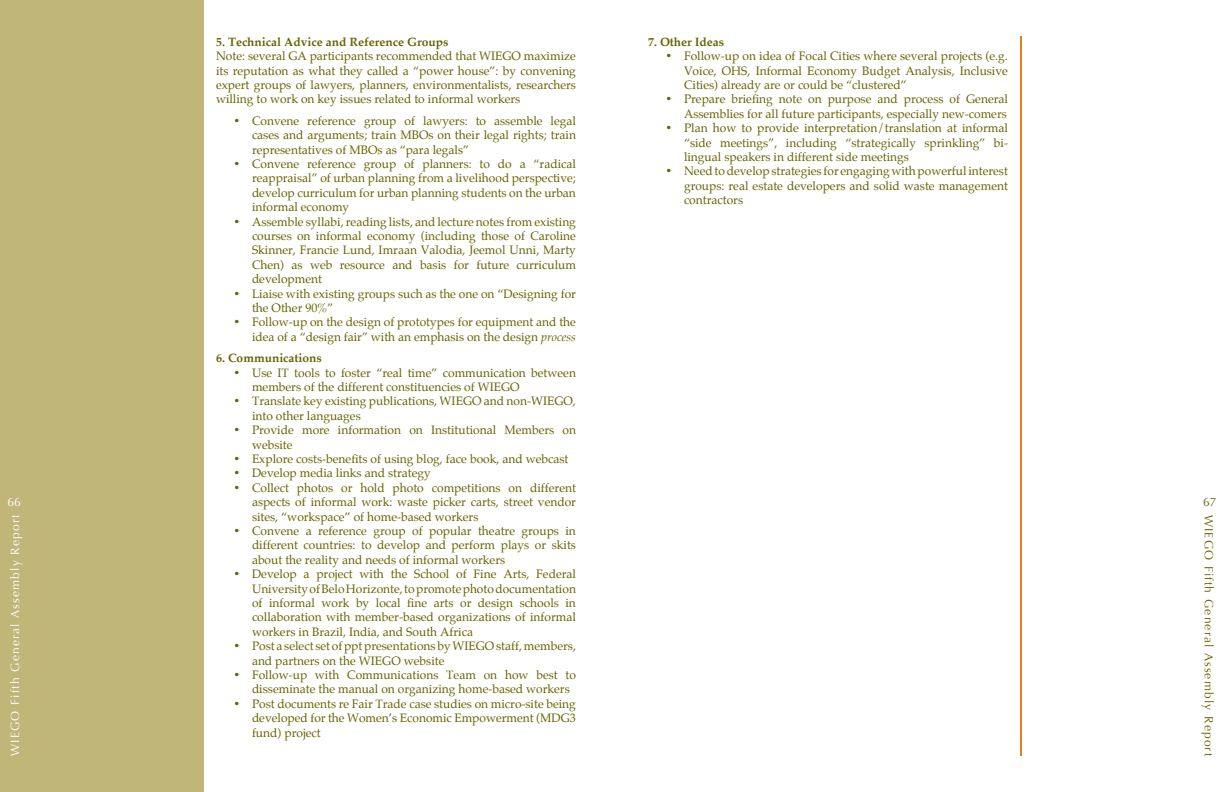
<style>
.page{position:relative;width:1224px;height:792px;background:#fff}
.page>*{position:absolute;margin:0;border:0;box-sizing:border-box;transform-origin:0 0}
.t1{font:12px/14.4px "Palatino";color:#676300;text-align:justify}
.t2{font:700 12px "Palatino";color:#676300}
.t3{font:12px "Optima";letter-spacing:.1em;color:#fff}
.t4{font:12px "Optima";letter-spacing:.1em;color:#676300}
.s1{font-style:italic}
</style>
<div class="page">
<div style="left:0;top:0;width:204px;height:792px;background:#c0b678"></div>
<hr style="left:1020px;top:36px;width:2px;height:720px;background:#e37f1c">
<p class="t3" style="left:8px;top:495px;width:15px">66</p>
<p class="t3" style="left:8px;top:756px;width:243px;rotate:-90deg">WIEGO Fifth General Assembly Report</p>
<p class="t2" style="left:216px;top:35px;width:234px">5. Technical Advice and Reference Groups</p>
<p class="t1" style="left:216px;top:49px;width:362px">Note: several GA participants recommended that WIEGO maximize its reputation as what they called a “power house”: by convening expert groups of lawyers, planners, environmentalists, researchers willing to work on key issues related to informal workers</p>
<p class="t1" style="left:252px;top:114px;width:326px;text-indent:-18px">• Convene reference group of lawyers: to assemble legal cases and arguments; train MBOs on their legal rights; train representatives of MBOs as “para legals”</p>
<p class="t1" style="left:252px;top:157px;width:325px;text-indent:-18px">• Convene reference group of planners: to do a “radical reappraisal” of urban planning from a livelihood perspective; develop curriculum for urban planning students on the urban informal economy</p>
<p class="t1" style="left:252px;top:215px;width:326px;text-indent:-18px">• Assemble syllabi, reading lists, and lecture notes from existing courses on informal economy (including those of Caroline Skinner, Francie Lund, Imraan Valodia, Jeemol Unni, Marty Chen) as web resource and basis for future curriculum development</p>
<p class="t1" style="left:252px;top:287px;width:325px;text-indent:-18px">• Liaise with existing groups such as the one on “Designing for the Other 90%”</p>
<p class="t1" style="left:234px;top:315px;width:344px;text-align:right">• Follow-up on the design of prototypes for equipment and the idea of a “design fair” with an emphasis on the design <span class="s1">process</span></p>
<p class="t2" style="left:216px;top:351px;width:107px">6. Communications</p>
<p class="t1" style="left:252px;top:366px;width:325px;text-indent:-18px">• Use IT tools to foster “real time” communication between members of the different constituencies of WIEGO</p>
<p class="t1" style="left:252px;top:394px;width:325px;text-indent:-18px">• Translate key existing publications, WIEGO and non-WIEGO, into other languages</p>
<p class="t1" style="left:252px;top:423px;width:326px;text-indent:-18px">• Provide more information on Institutional Members on website</p>
<p class="t1" style="left:234px;top:452px;width:336px">• Explore costs-benefits of using blog, face book, and webcast</p>
<p class="t1" style="left:234px;top:466px;width:198px">• Develop media links and strategy</p>
<p class="t1" style="left:252px;top:481px;width:326px;text-indent:-18px">• Collect photos or hold photo competitions on different aspects of informal work: waste picker carts, street vendor sites, “workspace” of home-based workers</p>
<p class="t1" style="left:252px;top:524px;width:326px;text-indent:-18px">• Convene a reference group of popular theatre groups in different countries: to develop and perform plays or skits about the reality and needs of informal workers</p>
<p class="t1" style="left:252px;top:567px;width:326px;text-indent:-18px">• Develop a project with the School of Fine Arts, Federal University of Belo Horizonte, to promote photo documentation of informal work by local fine arts or design schools in collaboration with member-based organizations of informal workers in Brazil, India, and South Africa</p>
<p class="t1" style="left:252px;top:639px;width:326px;text-indent:-18px">• Post a select set of ppt presentations by WIEGO staff, members, and partners on the WIEGO website</p>
<p class="t1" style="left:252px;top:668px;width:325px;text-indent:-18px">• Follow-up with Communications Team on how best to disseminate the manual on organizing home-based workers</p>
<p class="t1" style="left:252px;top:697px;width:325px;text-indent:-18px">• Post documents re Fair Trade case studies on micro-site being developed for the Women’s Economic Empowerment (MDG3 fund) project</p>
<p class="t2" style="left:648px;top:35px;width:78px">7. Other Ideas</p>
<p class="t1" style="left:684px;top:49px;width:326px;text-indent:-18px">• Follow-up on idea of Focal Cities where several projects (e.g.<br>Voice, OHS, Informal Economy Budget Analysis, Inclusive Cities) already are or could be “clustered”</p>
<p class="t1" style="left:666px;top:92px;width:343px;text-align:right">• Prepare briefing note on purpose and process of General<br>Assemblies for all future participants, especially new-comers</p>
<p class="t1" style="left:684px;top:121px;width:325px;text-indent:-18px">• Plan how to provide interpretation/translation at informal “side meetings”, including “strategically sprinkling” bi&shy;lingual speakers in different side meetings</p>
<p class="t1" style="left:684px;top:164px;width:325px;text-indent:-18px">• Need to develop strategies for engaging with powerful interest groups: real estate developers and solid waste management contractors</p>
<p class="t4" style="left:1203px;top:495px;width:15px">67</p>
<p class="t4" style="left:1216px;top:515px;width:243px;rotate:90deg">WIEGO Fifth General Assembly Report</p>
</div>
